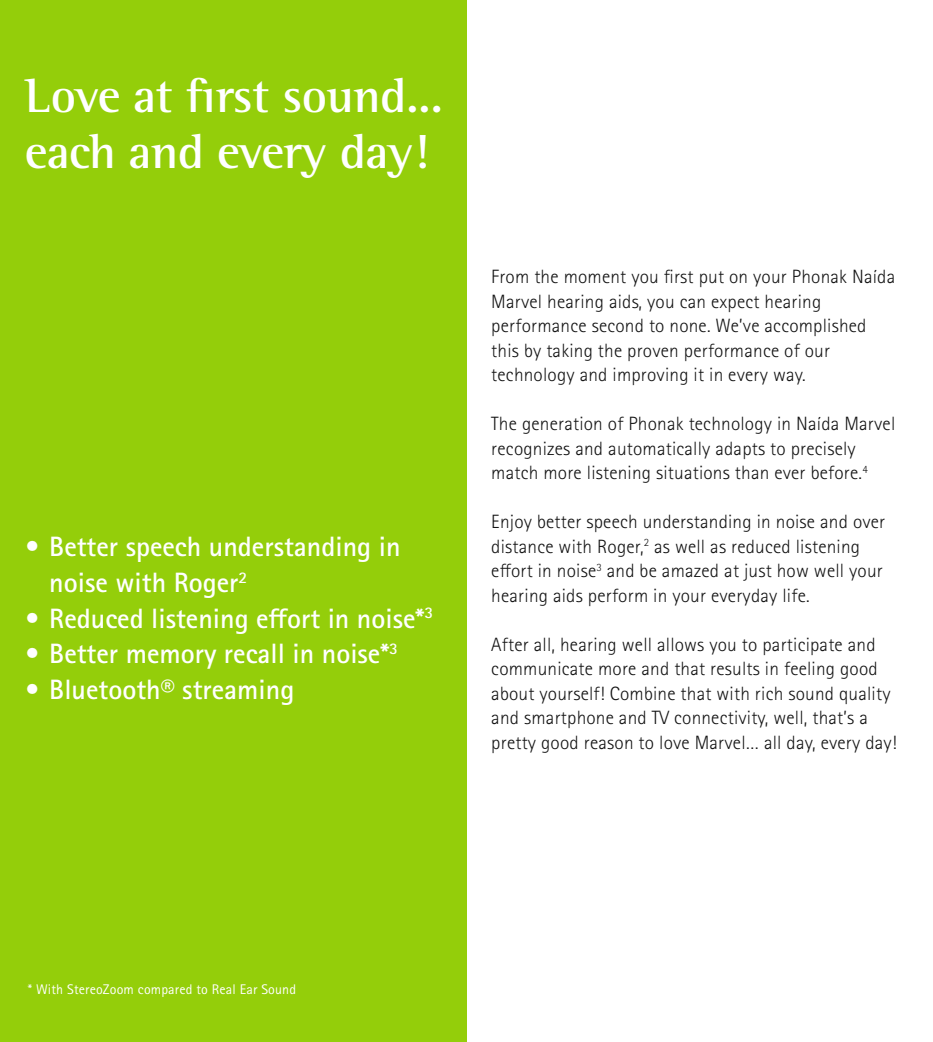
<style>
.page{position:relative;width:933px;height:1042px;background:#fff}
.page>*{position:absolute;margin:0;border:0;box-sizing:border-box;transform-origin:0 0}
.PHO_Main_Chapter_tit{font:700 49px "Rotis Semi Serif Pro";letter-spacing:-.01em;color:#fff}
.PHO_Main_Chapter_tit-2{font:700 28px/35.7px "Rotis Sans Serif Pro";color:#fff}
.PHO_Bodycopy_11pt_Bl{font:300 19.25px/24.5px "Rotis Sans Serif Pro";letter-spacing:.01em;color:#141414}
.t1{font:14px "Rotis Sans Serif Pro";letter-spacing:.01em;color:#fff}
</style>
<div class="page">
<div style="left:0;top:0;width:466px;height:1042px;background:#94ce0a"></div>
<p class="PHO_Main_Chapter_tit" style="left:25px;top:66px;width:420px">Love at first sound...</p>
<p class="PHO_Main_Chapter_tit" style="left:25px;top:122px;width:406px">each and every day!</p>
<p class="PHO_Main_Chapter_tit-2" style="left:49px;top:529px;width:353px;text-indent:-24px">• Better speech understanding in noise with Roger<sup>2</sup></p>
<p class="PHO_Main_Chapter_tit-2" style="left:25px;top:600px;width:410px">• Reduced listening effort in noise*<sup>3</sup></p>
<p class="PHO_Main_Chapter_tit-2" style="left:25px;top:636px;width:375px">• Better memory recall in noise*<sup>3</sup></p>
<p class="PHO_Main_Chapter_tit-2" style="left:25px;top:671px;width:271px">• Bluetooth® streaming</p>
<p class="PHO_Bodycopy_11pt_Bl" style="left:491px;top:265px;width:405px">From the moment you first put on your Phonak Naída Marvel hearing aids, you can expect hearing performance second to none. We’ve accomplished this by taking the proven performance of our technology and improving it in every way.</p>
<p class="PHO_Bodycopy_11pt_Bl" style="left:491px;top:412px;width:405px">The generation of Phonak technology in Naída Marvel recognizes and automatically adapts to precisely match more listening situations than ever before.<sup>4</sup></p>
<p class="PHO_Bodycopy_11pt_Bl" style="left:491px;top:510px;width:395px">Enjoy better speech understanding in noise and over distance with Roger,<sup>2</sup> as well as reduced listening effort in noise<sup>3</sup> and be amazed at just how well your hearing aids perform in your everyday life.</p>
<p class="PHO_Bodycopy_11pt_Bl" style="left:491px;top:632px;width:407px">After all, hearing well allows you to participate and communicate more and that results in feeling good about yourself! Combine that with rich sound quality and smartphone and TV connectivity, well, that’s a pretty good reason to love Marvel… all day, every day!</p>
<p class="t1" style="left:28px;top:981px;width:270px">* With StereoZoom compared to Real Ear Sound</p>
</div>
